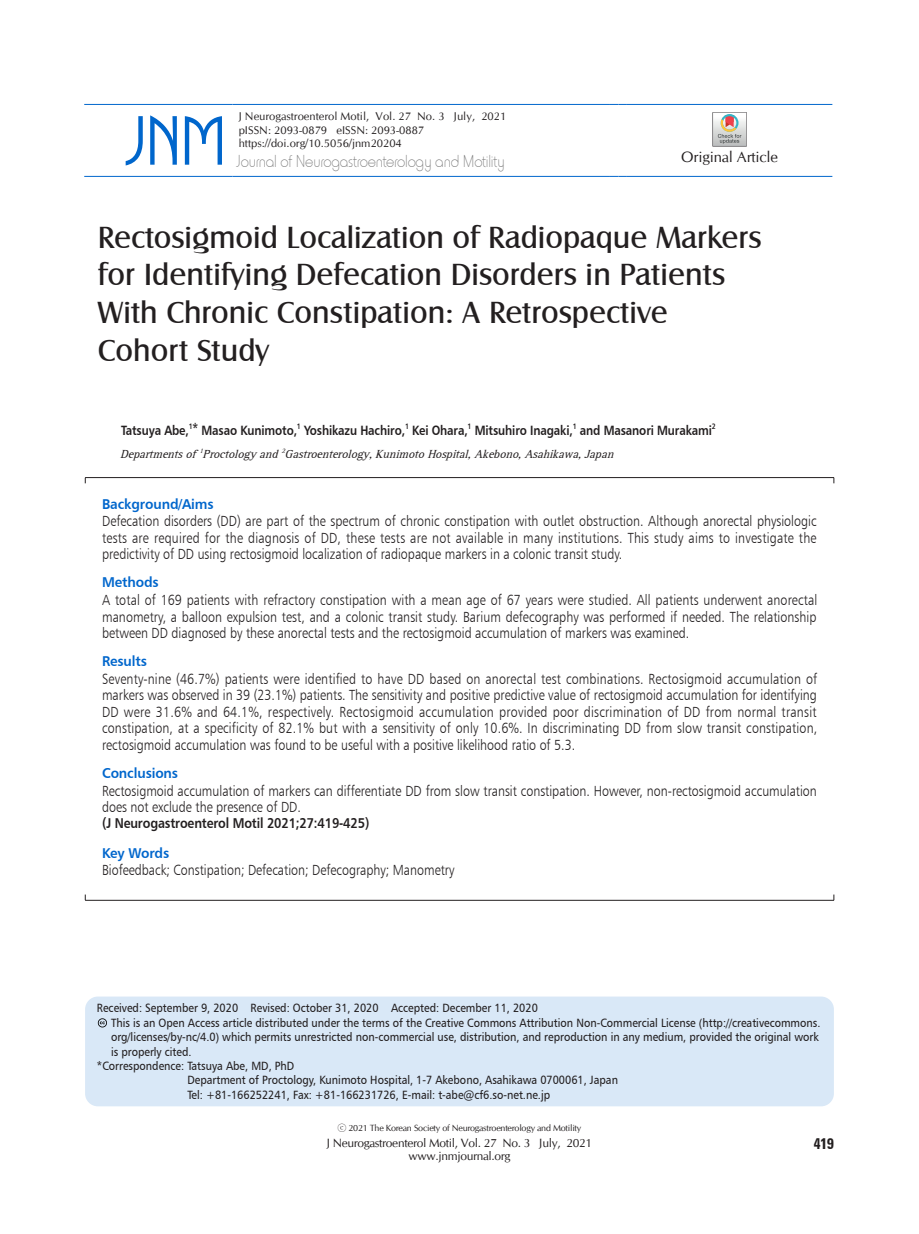
<style>
.page{position:relative;width:919px;height:1234px;background:#fff}
.page>*{position:absolute;margin:0;border:0;box-sizing:border-box;transform-origin:0 0}
.t1{font:500 64.5px "Busorama IT Cby BT";color:#06c}
.t2{font:31.5px/37.8px "Castle T";color:#231f20}
.t3{font:18px "Horatio D Ligh";letter-spacing:-.015em;color:#787878;scale:.9 1}
.t4{font:15.3px "Univeconbol";color:#231f20}
.t5{font:15px "CG Omega";letter-spacing:-.01em;color:#231f20}
.t6{font:14.7px/16.5px "Humanist 777 BT Light B";color:#231f20;text-align:justify;scale:.85 1}
.t7{font:14.25px "Humanist 777 BT Bold B";letter-spacing:-.01em;color:#06c;scale:.95 1}
.t8{font:14.25px "Humanist 777 BT Bold B";letter-spacing:-.01em;color:#231f20;scale:.87 1}
.t9{font:13.5px "Humanist 777 BT Bold B";letter-spacing:-.01em;color:#231f20;scale:.85 1}
.t10{font:12px "Humanist 777 BT Roman B";color:#231f20;scale:.9 1}
.t11{font:italic 12px "Rotisser";color:#231f20}
.t12{font:12px/13.5px "CG Omega";letter-spacing:-.025em;color:#231f20;text-align:center}
.t13{font:11.25px/13.5px "CG Omega";color:#231f20}
.t14{font:9px "CG Omega";letter-spacing:-.025em;color:#231f20}
.t15{font:7.8px "Humanist 777 BT Bold B";color:#231f20;scale:.85 1}
.t16{font:italic 7.05px "Rotisser";color:#231f20}
.s1{font-family:"Batang Che"}
</style>
<div class="page">
<hr style="left:84px;top:104px;width:148px;height:1px;background:#06c">
<hr style="left:84px;top:176px;width:148px;height:1px;background:#06c">
<hr style="left:232px;top:104px;width:378px;height:1px;background:#06c">
<svg style="left:610px;top:104px;width:17px;height:1px"></svg>
<hr style="left:627px;top:104px;width:205px;height:1px;background:#06c">
<hr style="left:627px;top:176px;width:205px;height:1px;background:#06c">
<svg style="left:610px;top:176px;width:17px;height:1px"></svg>
<hr style="left:232px;top:176px;width:378px;height:1px;background:#06c">
<svg style="left:712px;top:112px;width:34px;height:34px"></svg>
<div style="left:85px;top:996px;width:748px;height:110px;background:#d9e8f7;border-radius:13px"></div>
<svg style="left:97px;top:1018px;width:10px;height:10px"></svg>
<hr style="left:85px;top:477px;width:749px;height:1px;background:#231f20">
<hr style="left:85px;top:899px;width:749px;height:1px;background:#231f20">
<h1 class="t1" style="left:125px;top:102px;width:102px">JNM</h1>
<p class="t13" style="left:239px;top:110px;width:269px">J Neurogastroenterol Motil, Vol. 27 No. 3 July, 2021 pISSN: 2093-0879 eISSN: 2093-0887 https://doi.org/10.5056/jnm20204</p>
<p class="t3" style="left:236px;top:151px;width:299px">Journal of Neurogastroenterology and Motility</p>
<p class="t5" style="left:681px;top:148px;width:98px">Original Article</p>
<h2 class="t2" style="left:98px;top:218px;width:665px">Rectosigmoid Localization of Radiopaque Markers for Identifying Defecation Disorders in Patients With Chronic Constipation: A Retrospective Cohort Study</h2>
<p class="t9" style="left:121px;top:422px;width:208px">Tatsuya Abe,<sup>1</sup>* Masao Kunimoto,</p>
<p class="t15" style="left:297px;top:421px;width:6px">1</p>
<p class="t9" style="left:304px;top:422px;width:120px">Yoshikazu Hachiro,</p>
<p class="t15" style="left:405px;top:421px;width:6px">1</p>
<p class="t9" style="left:412px;top:422px;width:67px">Kei Ohara,</p>
<p class="t15" style="left:467px;top:421px;width:6px">1</p>
<p class="t9" style="left:475px;top:422px;width:117px">Mitsuhiro Inagaki,</p>
<p class="t15" style="left:572px;top:421px;width:6px">1</p>
<p class="t9" style="left:580px;top:422px;width:157px">and Masanori Murakami</p>
<p class="t15" style="left:711px;top:421px;width:6px">2</p>
<p class="t11" style="left:120px;top:447px;width:77px">Departmentsof</p>
<p class="t16" style="left:199px;top:446px;width:7px">1</p>
<p class="t11" style="left:202px;top:447px;width:416px">Proctology and Gastroenterology, Kunimoto Hospital, Akebono, Asahikawa, Japan</p>
<p class="t16" style="left:281px;top:446px;width:7px">2</p>
<p class="t7" style="left:102px;top:495px;width:119px">Background/Aims</p>
<p class="t6" style="left:102px;top:512px;width:842px">Defecation disorders (DD) are part of the spectrum of chronic constipation with outlet obstruction. Although anorectal physiologic tests are required for the diagnosis of DD, these tests are not available in many institutions. This study aims to investigate the predictivity of DD using rectosigmoid localization of radiopaque markers in a colonic transit study.</p>
<p class="t7" style="left:102px;top:573px;width:61px">Methods</p>
<p class="t6" style="left:102px;top:591px;width:842px">A total of 169 patients with refractory constipation with a mean age of 67 years were studied. All patients underwent anorectal manometry, a balloon expulsion test, and a colonic transit study. Barium defecography was performed if needed. The relationship between DD diagnosed by these anorectal tests and the rectosigmoid accumulation of markers was examined.</p>
<p class="t7" style="left:102px;top:652px;width:49px">Results</p>
<p class="t6" style="left:102px;top:670px;width:842px">Seventy-nine (46.7%) patients were identified to have DD based on anorectal test combinations. Rectosigmoid accumulation of markers was observed in 39 (23.1%) patients. The sensitivity and positive predictive value of rectosigmoid accumulation for identifying DD were 31.6% and 64.1%, respectively. Rectosigmoid accumulation provided poor discrimination of DD from normal transit constipation, at a specificity of 82.1% but with a sensitivity of only 10.6%. In discriminating DD from slow transit constipation, rectosigmoid accumulation was found to be useful with a positive likelihood ratio of 5.3.</p>
<p class="t7" style="left:102px;top:764px;width:81px">Conclusions</p>
<p class="t6" style="left:102px;top:782px;width:842px">Rectosigmoid accumulation of markers can differentiate DD from slow transit constipation. However, non-rectosigmoid accumulation does not exclude the presence of DD.</p>
<p class="t8" style="left:102px;top:814px;width:309px">(J Neurogastroenterol Motil 2021;27:419-425)</p>
<p class="t7" style="left:102px;top:843px;width:72px">Key Words</p>
<p class="t6" style="left:102px;top:861px;width:416px">Biofeedback; Constipation; Defecation; Defecography; Manometry</p>
<p class="t10" style="left:97px;top:1000px;width:491px">Received: September 9, 2020 Revised: October 31, 2020 Accepted: December 11, 2020</p>
<p class="t10" style="left:111px;top:1014px;width:789px">This is an Open Access article distributed under the terms of the Creative Commons Attribution Non-Commercial License (http://creativecommons.</p>
<p class="t10" style="left:111px;top:1029px;width:788px">org/licenses/by-nc/4.0) which permits unrestricted non-commercial use, distribution, and reproduction in any medium, provided the original work</p>
<p class="t10" style="left:111px;top:1043px;width:91px">is properly cited.</p>
<p class="t10" style="left:97px;top:1058px;width:221px">*Correspondence: Tatsuya Abe, MD, PhD</p>
<p class="t10" style="left:187px;top:1072px;width:480px">Department of Proctology, Kunimoto Hospital, 1-7 Akebono, Asahikawa 0700061, Japan</p>
<p class="t10" style="left:187px;top:1086px;width:404px">Tel: +81-166252241, Fax: +81-166231726, E-mail: t-abe@cf6.so-net.ne.jp</p>
<p class="t14" style="left:337px;top:1121px;width:245px"><span class="s1">ⓒ</span> 2021 The Korean Society of Neurogastroenterology and Motility</p>
<p class="t12" style="left:327px;top:1135px;width:267px">J Neurogastroenterol Motil, Vol. 27 No. 3 July, 2021 www.jnmjournal.org</p>
<p class="t4" style="left:813px;top:1134px;width:21px">419</p>
</div>
